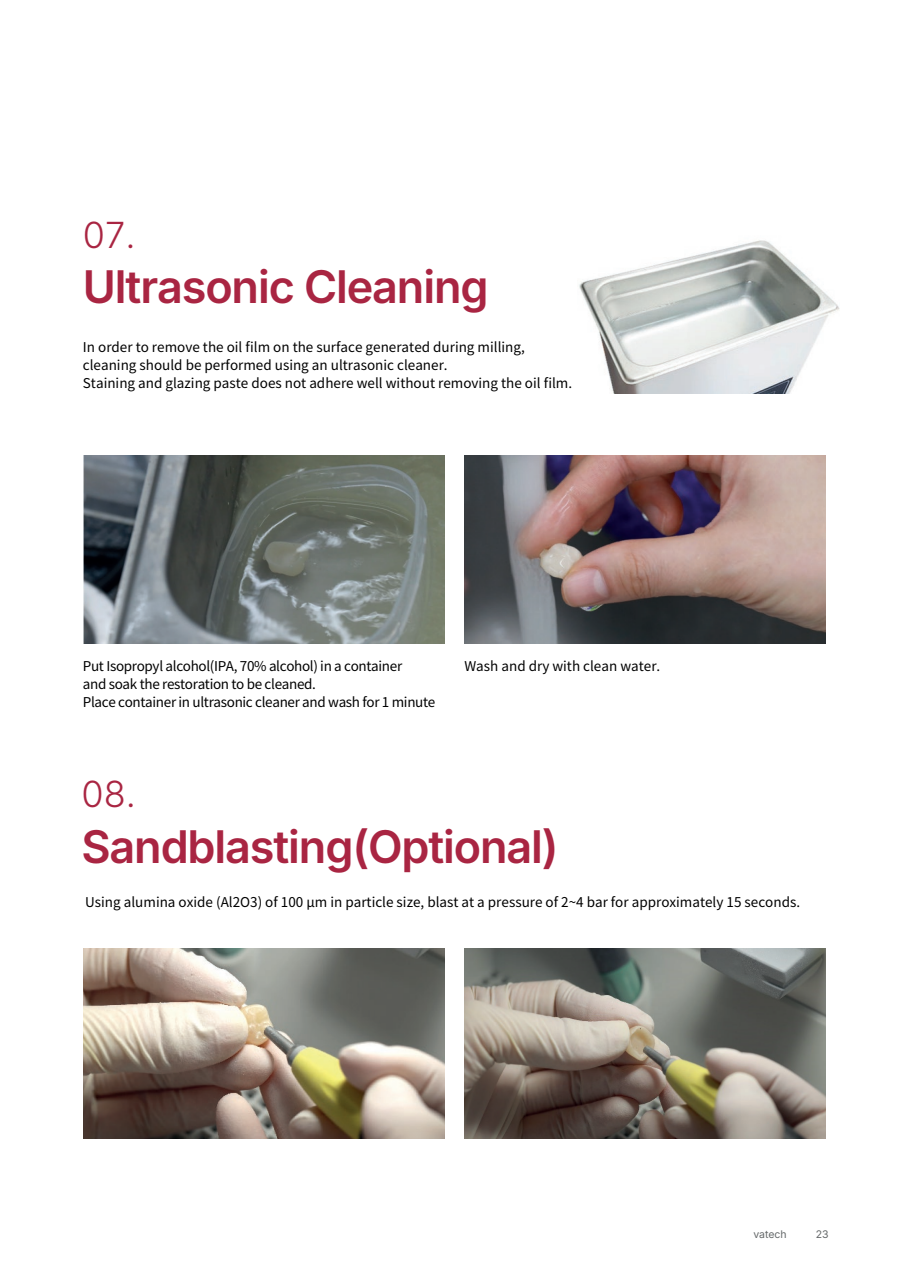
<style>
.page{position:relative;width:910px;height:1280px;background:#fff}
.page>*{position:absolute;margin:0;border:0;box-sizing:border-box;transform-origin:0 0}
.t1{font:600 45px "Inter";letter-spacing:-.025em;color:#a92542}
.t2{font:300 36px "Inter";color:#a92542}
.t3{font:13.5px/18px "Noto Sans CJ Kkr";color:#000001}
.t4{font:13.5px/18px "Noto Sans CJ Kkr";letter-spacing:-.025em;color:#000001}
.t5{font:10.5px "Inter";color:#646869}
</style>
<div class="page">
<img style="left:579px;top:240px;width:260px;height:154px">
<img style="left:83px;top:455px;width:361px;height:188px">
<img style="left:464px;top:455px;width:362px;height:188px">
<img style="left:83px;top:948px;width:361px;height:191px">
<img style="left:465px;top:948px;width:360px;height:191px">
<h2 class="t2" style="left:83px;top:208px;width:54px">07.</h2>
<h1 class="t1" style="left:83px;top:253px;width:407px">Ultrasonic Cleaning</h1>
<p class="t3" style="left:83px;top:338px;width:491px">In order to remove the oil film on the surface generated during milling, cleaning should be performed using an ultrasonic cleaner.<br>Staining and glazing paste does not adhere well without removing the oil film.</p>
<p class="t4" style="left:83px;top:657px;width:354px">Put Isopropyl alcohol(IPA, 70% alcohol) in a container<br>and soak the restoration to be cleaned.<br>Place container in ultrasonic cleaner and wash for 1 minute</p>
<p class="t3" style="left:464px;top:657px;width:197px">Wash and dry with clean water.</p>
<h2 class="t2" style="left:81px;top:768px;width:56px">08.</h2>
<h1 class="t1" style="left:81px;top:813px;width:479px">Sandblasting(Optional)</h1>
<p class="t3" style="left:85px;top:894px;width:716px">Using alumina oxide (Al2O3) of 100 μm in particle size, blast at a pressure of 2~4 bar for approximately 15 seconds.</p>
<p class="t5" style="left:753px;top:1226px;width:35px">vatech</p>
<p class="t5" style="left:816px;top:1226px;width:14px">23</p>
</div>
